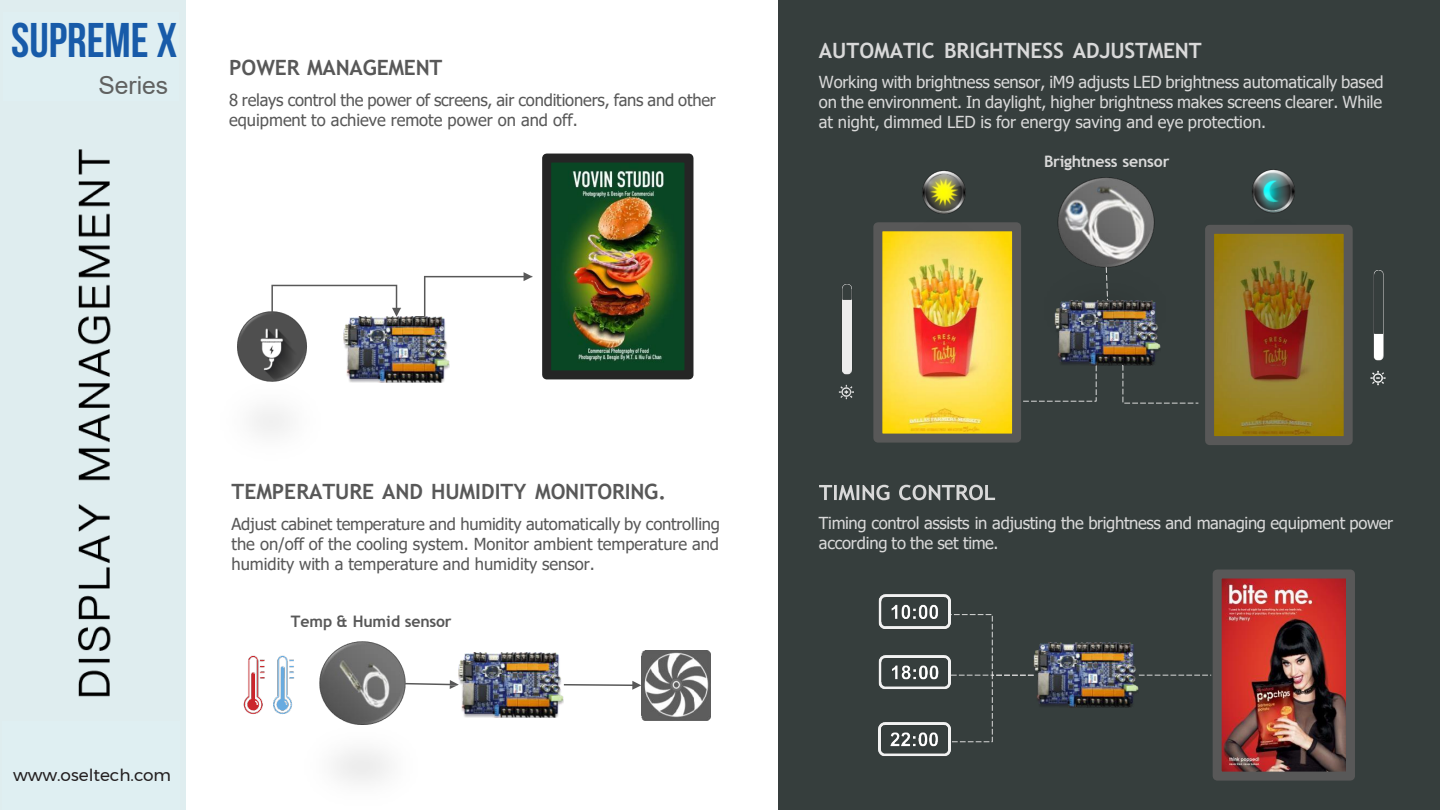
<style>
.page{position:relative;width:1440px;height:810px;background:#fff}
.page>*{position:absolute;margin:0;border:0;box-sizing:border-box;transform-origin:0 0}
.t1{font:48.6px "Bebas Neue";color:#185ba9}
.t2{font:24.6px "Arial";color:#606160}
.t3{font:700 21.15px "Trebuchet MS";letter-spacing:-.005em;color:#d9d9d9}
.t4{font:700 21px "Trebuchet MS";letter-spacing:-.005em;color:#585858}
.t5{font:16.8px "Montserrat";color:#231f20}
.t6{font:16.5px/20px "Tahoma";letter-spacing:-.015em;color:#d9d9d9;text-align:justify}
.t7{font:16.5px/20px "Tahoma";letter-spacing:-.005em;color:#585858}
.t8{font:700 15.9px "Trebuchet MS";letter-spacing:-.01em;color:#585858}
.t9{font:700 15.9px "Trebuchet MS";letter-spacing:-.02em;color:#d9d9d9}
</style>
<div class="page">
<img style="left:345px;top:317px;width:104px;height:65px">
<img style="left:237px;top:312px;width:108px;height:121px">
<svg style="left:271px;top:285px;width:130px;height:32px"></svg>
<svg style="left:415px;top:272px;width:118px;height:46px"></svg>
<img style="left:552px;top:164px;width:131px;height:205px">
<div style="left:542px;top:154px;width:151px;height:225px;border:9px solid #252525"></div>
<div style="left:779px;top:0;width:661px;height:810px;background:#363e3d"></div>
<img style="left:883px;top:232px;width:128px;height:201px">
<div style="left:873px;top:222px;width:148px;height:221px;border:9px solid #585858"></div>
<img style="left:882px;top:171px;width:124px;height:131px">
<img style="left:1252px;top:171px;width:43px;height:43px">
<img style="left:1370px;top:270px;width:16px;height:116px">
<img style="left:1061px;top:363px;width:93px;height:3px">
<img style="left:1054px;top:177px;width:107px;height:186px">
<img style="left:838px;top:284px;width:16px;height:116px">
<img style="left:1215px;top:235px;width:128px;height:200px">
<div style="left:1205px;top:225px;width:148px;height:220px;border:9px solid #585858"></div>
<svg style="left:1105px;top:266px;width:3px;height:35px"></svg>
<svg style="left:1122px;top:365px;width:77px;height:39px"></svg>
<img style="left:879px;top:594px;width:72px;height:35px">
<img style="left:879px;top:655px;width:71px;height:34px">
<img style="left:879px;top:722px;width:72px;height:34px">
<img style="left:1034px;top:642px;width:105px;height:66px">
<img style="left:1223px;top:580px;width:122px;height:191px">
<div style="left:1213px;top:570px;width:142px;height:211px;border:9px solid #585858"></div>
<svg style="left:1023px;top:365px;width:74px;height:37px"></svg>
<svg style="left:950px;top:614px;width:84px;height:128px"></svg>
<svg style="left:1139px;top:675px;width:72px;height:1px"></svg>
<svg style="left:819px;top:485px;width:71px;height:15px"></svg>
<svg style="left:899px;top:485px;width:96px;height:15px"></svg>
<img style="left:642px;top:651px;width:69px;height:69px">
<img style="left:459px;top:652px;width:105px;height:65px">
<svg style="left:442px;top:680px;width:17px;height:9px"></svg>
<svg style="left:564px;top:681px;width:77px;height:9px"></svg>
<img style="left:319px;top:642px;width:123px;height:140px">
<img style="left:243px;top:655px;width:52px;height:59px">
<div style="left:1px;top:0;width:184px;height:810px;background:#dfedef"></div>
<div style="left:3px;top:13px;width:176px;height:88px;background:#dfeff2"></div>
<div style="left:3px;top:722px;width:177px;height:88px;background:#dfeff2"></div>
<h1 class="t1" style="left:11px;top:13px;width:168px">SUPREME X</h1>
<h2 class="t2" style="left:98px;top:68px;width:71px">Series</h2>
<p class="t4" style="left:229px;top:55px;width:215px">POWER MANAGEMENT</p>
<p class="t7" style="left:229px;top:91px;width:488px">8 relays control the power of screens, air conditioners, fans and other equipment to achieve remote power on and off.</p>
<p class="t3" style="left:819px;top:38px;width:384px">AUTOMATIC BRIGHTNESS ADJUSTMENT</p>
<p class="t6" style="left:819px;top:73px;width:566px">Working with brightness sensor, iM9 adjusts LED brightness automatically based on the environment. In daylight, higher brightness makes screens clearer. While at night, dimmed LED is for energy saving and eye protection.</p>
<p class="t9" style="left:1044px;top:151px;width:127px">Brightness sensor</p>
<p class="t5" style="left:13px;top:762px;width:159px">www.oseltech.com</p>
<p class="t4" style="left:232px;top:478px;width:436px">TEMPERATURE AND HUMIDITY MONITORING.</p>
<p class="t7" style="left:232px;top:515px;width:490px;text-align:justify">Adjust cabinet temperature and humidity automatically by controlling the on/off of the cooling system. Monitor ambient temperature and humidity with a temperature and humidity sensor.</p>
<p class="t8" style="left:291px;top:611px;width:162px">Temp &amp; Humid sensor</p>
<p class="t6" style="left:819px;top:514px;width:576px">Timing control assists in adjusting the brightness and managing equipment power according to the set time.</p>
</div>
